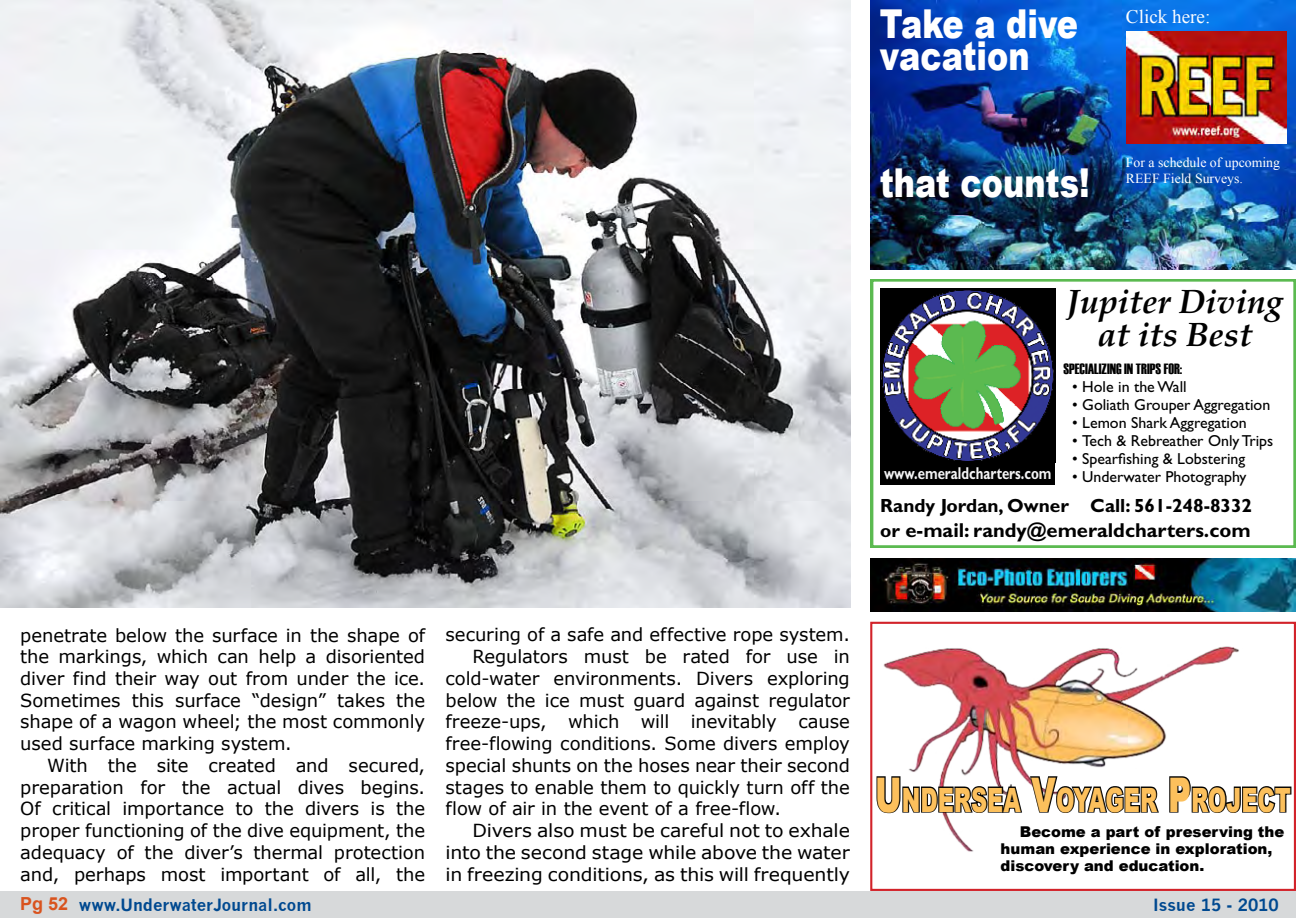
<style>
.page{position:relative;width:1296px;height:918px;background:#fff}
.page>*{position:absolute;margin:0;border:0;box-sizing:border-box;transform-origin:0 0}
.t1{font:900 39.9px/31.8px "Arial";color:#fff;scale:.8 1}
.t2{font:33.9px/32.8px "Palatino Bold Italic Os F";color:#000;text-align:center}
.t3{font:900 33.45px "Arial";color:#fcc05c;scale:.67 1}
.t4{font:700 20.1px "Gill Sans";color:#000}
.t5{font:700 19.05px "Gill Sans";color:#000}
.t6{font:19.05px "Times New Roman";color:#fff}
.t7{font:18px/21.8px "Verdana";letter-spacing:-.005em;color:#000;text-align:justify}
.t8{font:18px "Verdana";letter-spacing:-.005em;color:#000;scale:1.05 1}
.t9{font:700 17.25px "Gill Sans";color:#f4f4f5;scale:.77 1}
.t10{font:700 16.5px "News Gothic";color:#004990}
.t11{font:15.9px "Gill Sans";color:#000}
.t12{font:900 14.85px/17px "Arial";color:#000}
.t13{font:14.85px "Haettenschweiler";color:#000}
.t14{font:13.8px/16.5px "Times New Roman";color:#fff}
.s1{font-size:19.05px}
.s2{font-size:47.85px}
.s3{font-family:"Arial";font-size:18px;color:#d9531e}
</style>
<div class="page">
<div style="left:0;top:891px;width:1296px;height:27px;background:#d7d9da"></div>
<img style="left:870px;top:0;width:426px;height:269px">
<img style="left:1127px;top:32px;width:159px;height:112px">
<img style="left:883px;top:646px;width:356px;height:206px">
<div style="left:870px;top:622px;width:426px;height:269px;border:2px solid #d2232a"></div>
<svg style="left:876px;top:775px;width:147px;height:39px"></svg>
<svg style="left:1029px;top:775px;width:131px;height:39px"></svg>
<svg style="left:1168px;top:775px;width:124px;height:40px"></svg>
<img style="left:870px;top:558px;width:426px;height:54px">
<svg style="left:871px;top:279px;width:425px;height:269px"></svg>
<div style="left:880px;top:461px;width:175px;height:24px;background:#000"></div>
<img style="left:0;top:0;width:850px;height:608px">
<h1 class="t1" style="left:880px;top:7px;width:249px">Take a dive vacation</h1>
<h1 class="t1" style="left:880px;top:166px;width:264px">that counts!</h1>
<p class="t6" style="left:1126px;top:4px;width:86px">Click here:</p>
<p class="t14" style="left:1126px;top:154px;width:156px">For a schedule of upcoming<br>REEF Field Surveys.</p>
<h2 class="t2" style="left:1067px;top:286px;width:217px">Jupiter Diving at its Best</h2>
<p class="t13" style="left:1063px;top:360px;width:120px">SPECIALIZING IN TRIPS FOR:</p>
<p class="t11" style="left:1072px;top:377px;width:116px">• Hole in the Wall</p>
<p class="t11" style="left:1072px;top:395px;width:200px">• Goliath Grouper Aggregation</p>
<p class="t11" style="left:1072px;top:413px;width:176px">• Lemon Shark Aggregation</p>
<p class="t11" style="left:1072px;top:431px;width:203px">• Tech &amp; Rebreather Only Trips</p>
<p class="t11" style="left:1072px;top:449px;width:175px">• Spearfishing &amp; Lobstering</p>
<p class="t11" style="left:1072px;top:467px;width:176px">• Underwater Photography</p>
<p class="t5" style="left:880px;top:495px;width:373px">Randy Jordan, Owner Call: 561-248-8332</p>
<p class="t4" style="left:880px;top:518px;width:372px"><span class="s1">or</span> e-mail: randy@emeraldcharters.com</p>
<p class="t9" style="left:884px;top:462px;width:219px">www.emeraldcharters.com</p>
<p class="t7" style="left:20px;top:624px;width:406px">penetrate below the surface in the shape of the markings, which can help a disoriented diver find their way out from under the ice.<br>Sometimes this surface “design” takes the shape of a wagon wheel; the most commonly used surface marking system.</p>
<p class="t7" style="left:20px;top:754px;width:406px;text-indent:27px">With the site created and secured, preparation for the actual dives begins.<br>Of critical importance to the divers is the proper functioning of the dive equipment, the adequacy of the diver’s thermal protection and, perhaps most important of all, the</p>
<p class="t7" style="left:446px;top:623px;width:406px">securing of a safe and effective rope system.</p>
<p class="t7" style="left:472px;top:645px;width:379px">Regulators must be rated for use in</p>
<p class="t7" style="left:446px;top:667px;width:406px">cold-water environments. Divers exploring</p>
<p class="t7" style="left:446px;top:689px;width:406px">below the ice must guard against regulator</p>
<p class="t7" style="left:446px;top:710px;width:406px">freeze-ups, which will inevitably cause</p>
<p class="t7" style="left:446px;top:732px;width:406px">free-flowing conditions. Some divers employ</p>
<p class="t7" style="left:446px;top:754px;width:406px">special shunts on the hoses near their second</p>
<p class="t7" style="left:446px;top:776px;width:406px">stages to enable them to quickly turn off the</p>
<p class="t7" style="left:446px;top:797px;width:337px">flow of air in the event of a free-flow.</p>
<p class="t8" style="left:472px;top:819px;width:361px">Divers also must be careful not to exhale</p>
<p class="t8" style="left:445px;top:841px;width:387px">into the second stage while above the water</p>
<p class="t8" style="left:445px;top:863px;width:387px">in freezing conditions, as this will frequently</p>
<h3 class="t3" style="left:875px;top:781px;width:622px"><span class="s2">U</span>NDERSEA <span class="s2">V</span>OYAGER <span class="s2">P</span>ROJECT</h3>
<p class="t12" style="left:1001px;top:823px;width:285px;text-indent:19px">Become a part of preserving the human experience in exploration, discovery and education.</p>
<p class="t10" style="left:20px;top:895px;width:293px"><span class="s3">Pg 52</span> www.UnderwaterJournal.com</p>
<p class="t10" style="left:1153px;top:895px;width:127px">Issue 15 - 2010</p>
</div>
